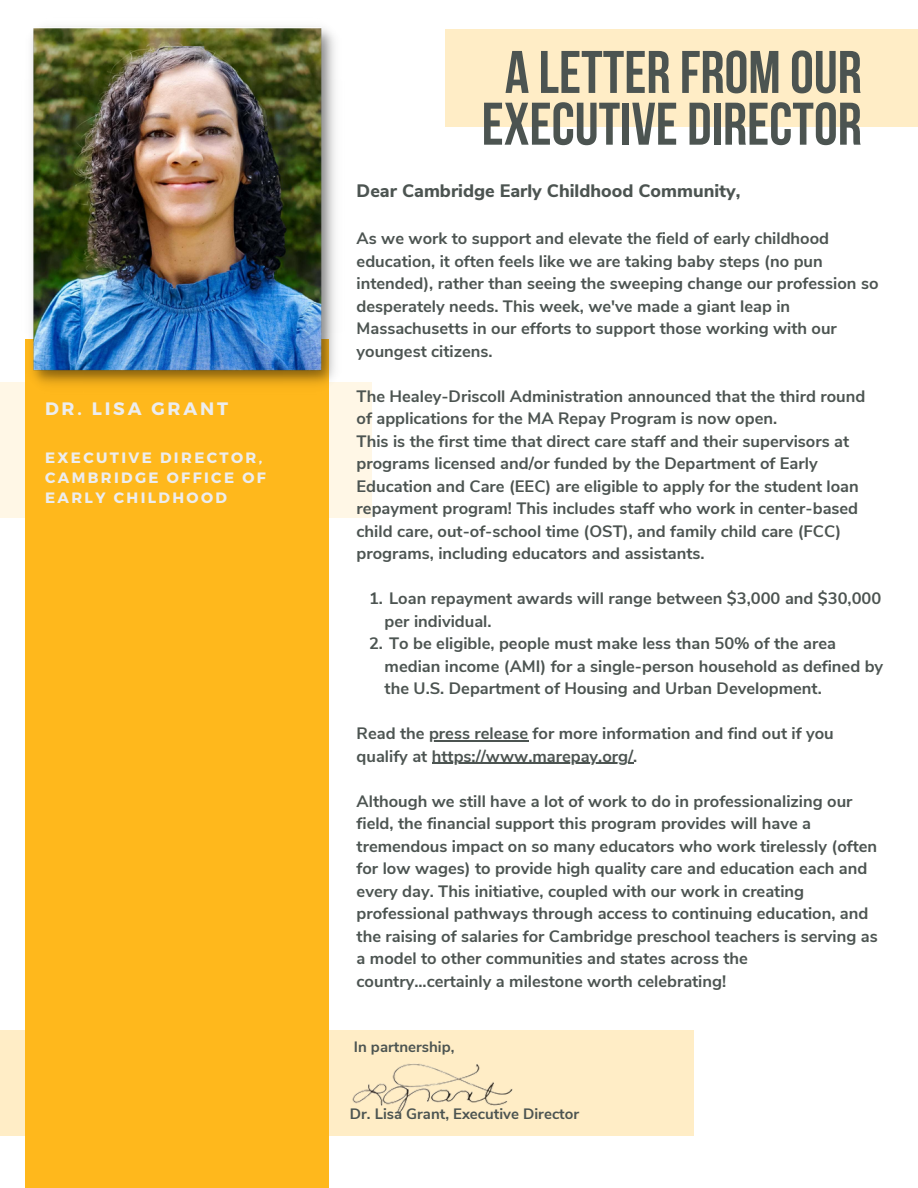
<style>
.page{position:relative;width:918px;height:1188px;background:#fff}
.page>*{position:absolute;margin:0;border:0;box-sizing:border-box;transform-origin:0 0}
.t1{font:60px/51.8px "Bebas Neue Cyrillic";color:#4c5451;text-align:center}
.t2{font:800 18px "Nunito Sans";color:#4c5451}
.t3{font:700 18px "Montserrat";letter-spacing:.16em;color:#ecedef}
.t4{font:700 16.5px/22.5px "Nunito Sans";color:#4c5451}
.t5{font:700 15px/20.2px "Montserrat";letter-spacing:.16em;color:#ecedef}
.t6{font:700 15px "Nunito Sans";color:#4c5451}
</style>
<div class="page">
<div style="left:25px;top:339px;width:304px;height:849px;background:#ffb81c"></div>
<svg style="left:0;top:383px;width:372px;height:135px"></svg>
<img style="left:22px;top:26px;width:323px;height:368px">
<hr style="left:429px;top:740px;width:99px;height:1px;background:#4c5451">
<hr style="left:432px;top:763px;width:201px;height:1px;background:#4c5451">
<svg style="left:0;top:1030px;width:694px;height:106px"></svg>
<img style="left:350px;top:1046px;width:196px;height:77px">
<div style="left:445px;top:29px;width:473px;height:98px;background:#ffedc6"></div>
<p class="t3" style="left:45px;top:397px;width:185px">DR. LISA GRANT</p>
<p class="t5" style="left:45px;top:446px;width:222px">EXECUTIVE DIRECTOR,<br>CAMBRIDGE OFFICE OF<br>EARLY CHILDHOOD</p>
<p class="t1" style="left:482px;top:52px;width:382px">A LETTER FROM OUR<br>EXECUTIVE DIRECTOR</p>
<h1 class="t2" style="left:357px;top:179px;width:385px">Dear Cambridge Early Childhood Community,</h1>
<h3 class="t4" style="left:357px;top:227px;width:523px">As we work to support and elevate the field of early childhood education, it often feels like we are taking baby steps (no pun intended), rather than seeing the sweeping change our profession so desperately needs. This week, we've made a giant leap in Massachusetts in our efforts to support those working with our youngest citizens.</h3>
<h3 class="t4" style="left:357px;top:385px;width:510px">The Healey-Driscoll Administration announced that the third round of applications for the MA Repay Program is now open.<br>This is the first time that direct care staff and their supervisors at programs licensed and/or funded by the Department of Early Education and Care (EEC) are eligible to apply for the student loan repayment program! This includes staff who work in center-based child care, out-of-school time (OST), and family child care (FCC) programs, including educators and assistants.</h3>
<h3 class="t4" style="left:385px;top:587px;width:498px;text-indent:-16px">1. Loan repayment awards will range between $3,000 and $30,000 per individual.</h3>
<p class="t4" style="left:385px;top:632px;width:500px;text-indent:-16px">2. To be eligible, people must make less than 50% of the area median income (AMI) for a single-person household as defined by the U.S. Department of Housing and Urban Development.</p>
<p class="t4" style="left:357px;top:722px;width:479px">Read the press release for more information and find out if you</p>
<h3 class="t4" style="left:357px;top:745px;width:282px">qualify at https://www.marepay.org/.</h3>
<h3 class="t4" style="left:357px;top:790px;width:522px">Although we still have a lot of work to do in professionalizing our field, the financial support this program provides will have a tremendous impact on so many educators who work tirelessly (often for low wages) to provide high quality care and education each and</h3>
<h2 class="t4" style="left:357px;top:880px;width:523px">every day. This initiative, coupled with our work in creating professional pathways through access to continuing education, and the raising of salaries for Cambridge preschool teachers is serving as a model to other communities and states across the country...certainly a milestone worth celebrating!</h2>
<p class="t6" style="left:354px;top:1037px;width:102px">In partnership,</p>
<p class="t6" style="left:350px;top:1103px;width:231px">Dr. Lisa Grant, Executive Director</p>
</div>
